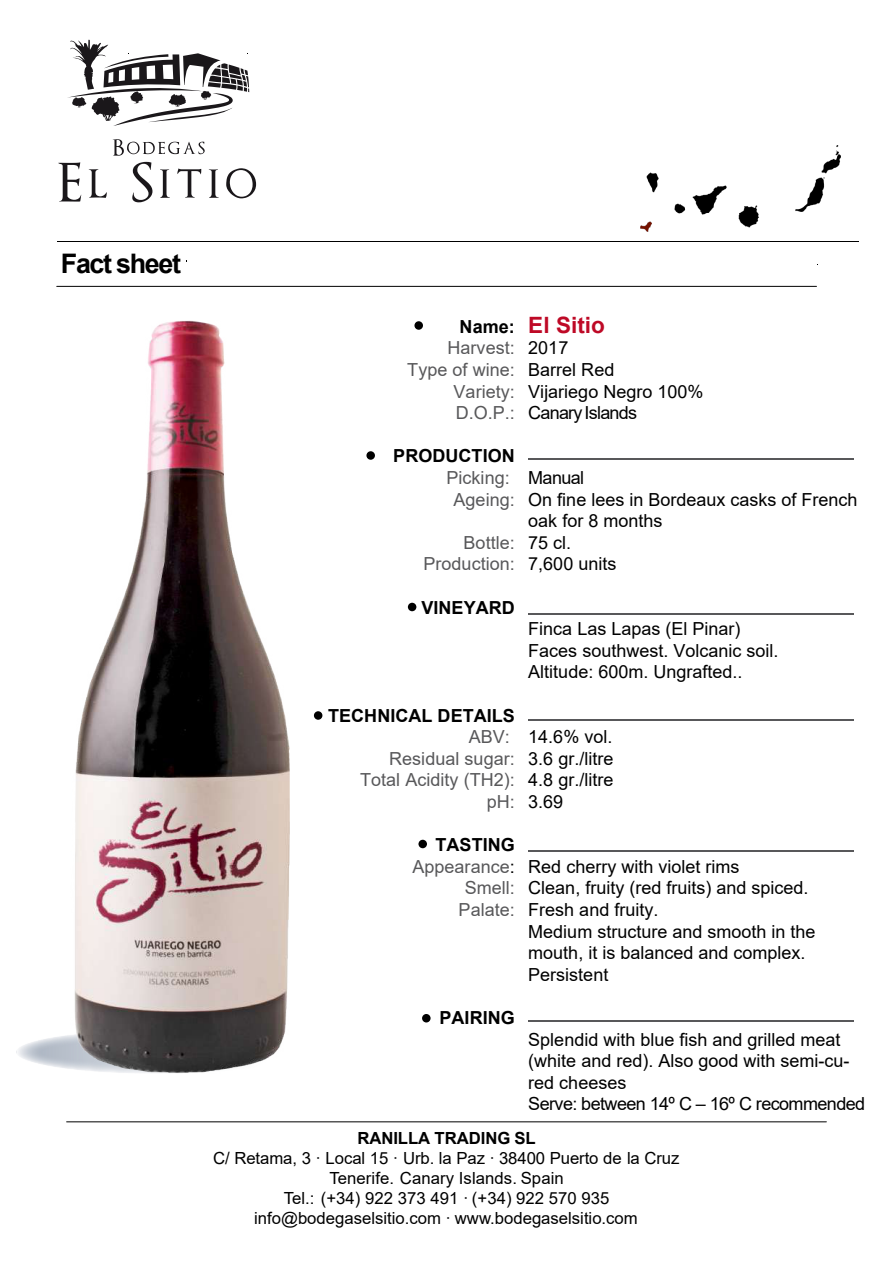
<style>
.page{position:relative;width:893px;height:1263px;background:#fff}
.page>*{position:absolute;margin:0;border:0;box-sizing:border-box;transform-origin:0 0}
.t1{font:700 26.85px "Arial";letter-spacing:-.05em;color:#000}
.t2{font:700 22.5px "Arial";color:#be0926}
.t3{font:18px/21.6px "Arial";color:#000}
.t4{font:18px/21.6px "Arial";color:#58585a;text-align:right}
.t5{font:700 18px "Arial";color:#000}
.t6{font:16.65px/20.1px "Arial";color:#000;text-align:center}
.t7{font:700 16.65px "Arial";letter-spacing:-.005em;color:#000}
.s1{font-weight:700;color:#000}
.s2{color:#000}
</style>
<div class="page">
<hr style="left:57px;top:242px;width:801px;height:1px;background:#000">
<svg style="left:58px;top:162px;width:23px;height:40px"></svg>
<svg style="left:89px;top:169px;width:18px;height:29px"></svg>
<svg style="left:132px;top:162px;width:20px;height:40px"></svg>
<svg style="left:160px;top:169px;width:10px;height:29px"></svg>
<svg style="left:177px;top:168px;width:24px;height:30px"></svg>
<svg style="left:209px;top:169px;width:10px;height:29px"></svg>
<svg style="left:226px;top:168px;width:30px;height:30px"></svg>
<svg style="left:113px;top:139px;width:92px;height:17px"></svg>
<svg style="left:67px;top:40px;width:182px;height:86px"></svg>
<img style="left:641px;top:146px;width:199px;height:85px">
<div style="left:314px;top:711px;width:8px;height:9px;background:#000;border-radius:50%"></div>
<img style="left:70px;top:320px;width:220px;height:753px">
<hr style="left:57px;top:286px;width:759px;height:1px;background:#000">
<hr style="left:67px;top:1121px;width:759px;height:1px;background:#000">
<hr style="left:528px;top:458px;width:325px;height:1px;background:#58585a">
<hr style="left:528px;top:613px;width:325px;height:1px;background:#58585a">
<hr style="left:528px;top:719px;width:325px;height:2px;background:#58585a">
<div style="left:414px;top:321px;width:9px;height:9px;background:#000;border-radius:50%"></div>
<div style="left:418px;top:840px;width:9px;height:8px;background:#000;border-radius:50%"></div>
<div style="left:408px;top:603px;width:8px;height:8px;background:#000;border-radius:50%"></div>
<div style="left:422px;top:1014px;width:8px;height:8px;background:#000;border-radius:50%"></div>
<hr style="left:528px;top:850px;width:325px;height:1px;background:#58585a">
<hr style="left:528px;top:1021px;width:325px;height:1px;background:#58585a">
<div style="left:366px;top:451px;width:9px;height:9px;background:#000;border-radius:50%"></div>
<h1 class="t1" style="left:61px;top:254px;width:121px">Fact sheet</h1>
<p class="t5" style="left:459px;top:320px;width:57px">Name:</p>
<p class="t4" style="left:407px;top:339px;width:109px">Harvest:<br>Type of wine:<br>Variety:<br>D.O.P.:</p>
<p class="t5" style="left:393px;top:449px;width:123px">PRODUCTION</p>
<p class="t4" style="left:446px;top:469px;width:70px;text-align:center">Picking:<br>Ageing:</p>
<p class="t4" style="left:423px;top:533px;width:93px">Bottle:<br>Production:</p>
<p class="t5" style="left:421px;top:600px;width:95px">VINEYARD</p>
<p class="t5" style="left:328px;top:708px;width:188px">TECHNICAL DETAILS</p>
<p class="t4" style="left:360px;top:728px;width:156px">ABV:<br>Residual sugar:<br>Total Acidity (TH2): pH:</p>
<p class="t4" style="left:412px;top:836px;width:104px"><span class="s1">TASTING<br></span>Appearance<span class="s2">:<br></span>Smell:<br>Palate:</p>
<p class="t5" style="left:439px;top:1011px;width:77px">PAIRING</p>
<p class="t2" style="left:528px;top:316px;width:78px">El Sitio</p>
<p class="t3" style="left:528px;top:339px;width:177px">2017<br>Barrel Red<br>Vĳariego Negro 100%<br>Canary Islands</p>
<p class="t3" style="left:528px;top:468px;width:331px">Manual<br>On fine lees in Bordeaux casks of French oak for 8 months<br>75 cl.<br>7,600 units</p>
<p class="t3" style="left:528px;top:620px;width:252px">Finca Las Lapas (El Pinar)<br>Faces southwest. Volcanic soil.<br>Altitude: 600m. Ungrafted..</p>
<p class="t3" style="left:528px;top:728px;width:87px;text-align:justify">14.6% vol.<br>3.6 gr./litre 4.8 gr./litre 3.69</p>
<p class="t3" style="left:528px;top:857px;width:289px">Red cherry with violet rims<br>Clean, fruity (red fruits) and spiced.<br>Fresh and fruity.<br>Medium structure and smooth in the mouth, it is balanced and complex.<br>Persistent</p>
<p class="t3" style="left:528px;top:1030px;width:338px">Splendid with blue fish and grilled meat (white and red). Also good with semi-cu&shy;red cheeses<br>Serve: between 14º C – 16º C recommended</p>
<p class="t7" style="left:357px;top:1132px;width:180px">RANILLA TRADING SL</p>
<p class="t6" style="left:213px;top:1149px;width:468px">C/ Retama, 3 · Local 15 · Urb. la Paz · 38400 Puerto de la Cruz Tenerife. Canary Islands. Spain<br>Tel.: (+34) 922 373 491 · (+34) 922 570 935 info@bodegaselsitio.com · www.bodegaselsitio.com</p>
</div>
